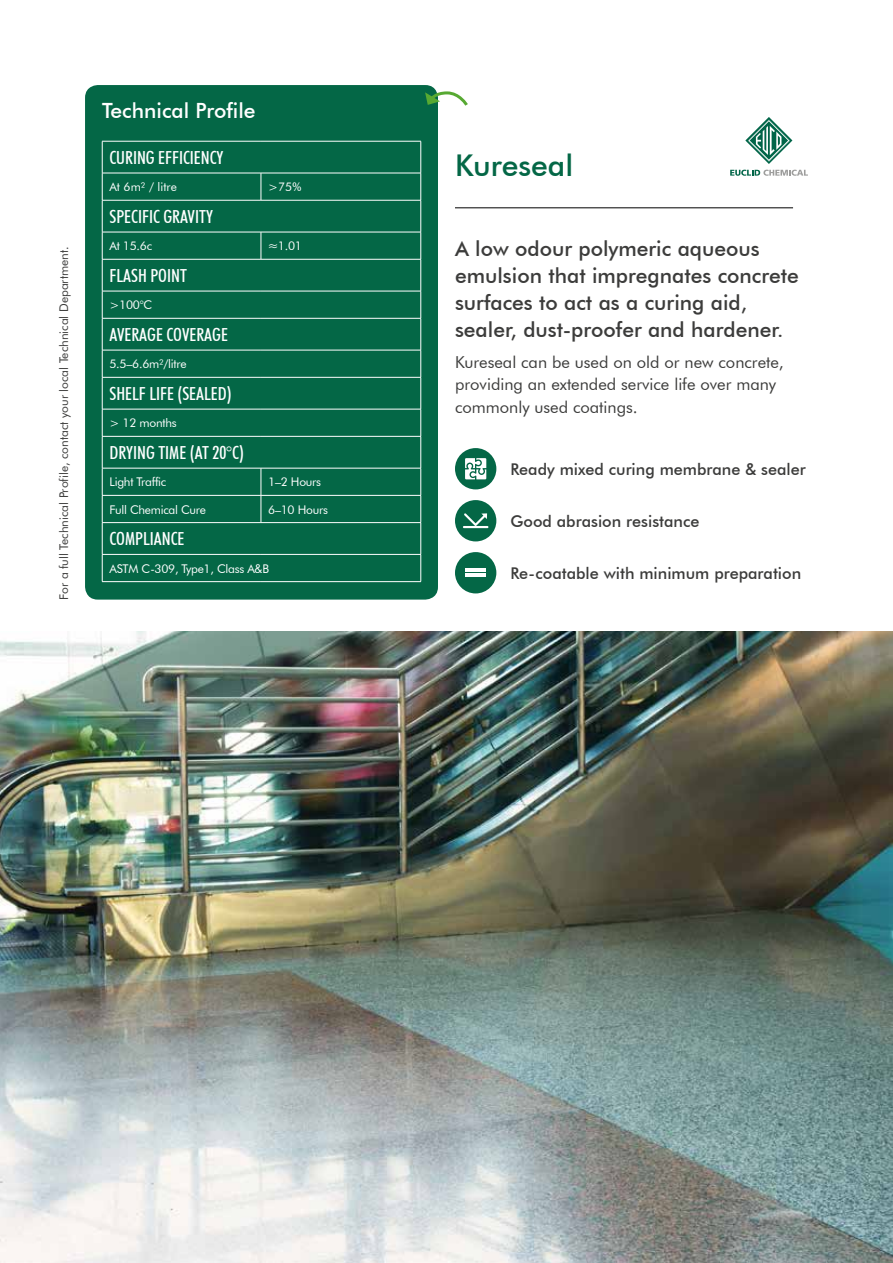
<style>
.page{position:relative;width:893px;height:1263px;background:#fff}
.page>*{position:absolute;margin:0;border:0;box-sizing:border-box;transform-origin:0 0}
.t1{font:500 30px "Futura BT";color:#046746}
.t2{font:500 21px/27px "Futura BT";color:#3c3c3b}
.t3{font:500 21px "Futura BT";color:#fff}
.t4{font:500 condensed 18px "Futura BT";color:#fff}
.t5{font:16.5px/22.5px "Futura BT";color:#3c3c3b}
.t6{font:500 16.2px "Futura BT";color:#3c3c3b}
.t7{font:12px "Futura BT";letter-spacing:-.02em;color:#fff}
.t8{font:12px "Futura BT";color:#3c3c3b}
.t9{font:12px "Futura BT";color:#fff}
</style>
<div class="page">
<div style="left:85px;top:85px;width:353px;height:515px;background:#046746;border-radius:13px"></div>
<hr style="left:102px;top:141px;width:1px;height:32px;background:#fff">
<hr style="left:102px;top:173px;width:159px;height:1px;background:#fff">
<hr style="left:261px;top:173px;width:160px;height:1px;background:#fff">
<hr style="left:102px;top:200px;width:159px;height:1px;background:#fff">
<hr style="left:102px;top:200px;width:1px;height:32px;background:#fff">
<hr style="left:261px;top:200px;width:160px;height:1px;background:#fff">
<hr style="left:421px;top:200px;width:1px;height:32px;background:#fff">
<hr style="left:102px;top:232px;width:159px;height:1px;background:#fff">
<hr style="left:261px;top:232px;width:160px;height:1px;background:#fff">
<hr style="left:102px;top:259px;width:159px;height:1px;background:#fff">
<hr style="left:102px;top:259px;width:1px;height:32px;background:#fff">
<hr style="left:261px;top:259px;width:160px;height:1px;background:#fff">
<hr style="left:421px;top:259px;width:1px;height:32px;background:#fff">
<hr style="left:102px;top:291px;width:159px;height:1px;background:#fff">
<hr style="left:261px;top:291px;width:160px;height:1px;background:#fff">
<hr style="left:102px;top:318px;width:159px;height:1px;background:#fff">
<hr style="left:102px;top:318px;width:1px;height:32px;background:#fff">
<hr style="left:261px;top:318px;width:160px;height:1px;background:#fff">
<hr style="left:421px;top:318px;width:1px;height:32px;background:#fff">
<hr style="left:102px;top:350px;width:159px;height:1px;background:#fff">
<hr style="left:261px;top:350px;width:160px;height:1px;background:#fff">
<hr style="left:102px;top:377px;width:159px;height:1px;background:#fff">
<hr style="left:102px;top:377px;width:1px;height:32px;background:#fff">
<hr style="left:261px;top:377px;width:160px;height:1px;background:#fff">
<hr style="left:421px;top:377px;width:1px;height:32px;background:#fff">
<hr style="left:102px;top:409px;width:159px;height:1px;background:#fff">
<hr style="left:261px;top:409px;width:160px;height:1px;background:#fff">
<hr style="left:102px;top:436px;width:159px;height:1px;background:#fff">
<hr style="left:102px;top:436px;width:1px;height:32px;background:#fff">
<hr style="left:261px;top:436px;width:160px;height:1px;background:#fff">
<hr style="left:421px;top:436px;width:1px;height:32px;background:#fff">
<hr style="left:102px;top:468px;width:159px;height:1px;background:#fff">
<hr style="left:261px;top:468px;width:160px;height:1px;background:#fff">
<hr style="left:102px;top:495px;width:159px;height:1px;background:#fff">
<hr style="left:261px;top:495px;width:160px;height:1px;background:#fff">
<hr style="left:102px;top:522px;width:159px;height:1px;background:#fff">
<hr style="left:102px;top:523px;width:1px;height:31px;background:#fff">
<hr style="left:261px;top:522px;width:160px;height:1px;background:#fff">
<hr style="left:421px;top:523px;width:1px;height:31px;background:#fff">
<hr style="left:102px;top:554px;width:159px;height:1px;background:#fff">
<hr style="left:261px;top:554px;width:160px;height:1px;background:#fff">
<hr style="left:102px;top:581px;width:159px;height:1px;background:#fff">
<hr style="left:261px;top:581px;width:160px;height:1px;background:#fff">
<svg style="left:102px;top:173px;width:1px;height:27px"></svg>
<svg style="left:261px;top:173px;width:1px;height:27px"></svg>
<svg style="left:421px;top:173px;width:1px;height:27px"></svg>
<svg style="left:102px;top:232px;width:1px;height:27px"></svg>
<svg style="left:261px;top:232px;width:1px;height:27px"></svg>
<svg style="left:421px;top:232px;width:1px;height:27px"></svg>
<svg style="left:102px;top:291px;width:1px;height:27px"></svg>
<svg style="left:421px;top:291px;width:1px;height:27px"></svg>
<svg style="left:102px;top:350px;width:1px;height:27px"></svg>
<svg style="left:421px;top:350px;width:1px;height:27px"></svg>
<svg style="left:102px;top:409px;width:1px;height:27px"></svg>
<svg style="left:421px;top:409px;width:1px;height:27px"></svg>
<svg style="left:102px;top:468px;width:1px;height:54px"></svg>
<svg style="left:261px;top:468px;width:1px;height:54px"></svg>
<svg style="left:421px;top:468px;width:1px;height:54px"></svg>
<svg style="left:102px;top:555px;width:1px;height:26px"></svg>
<svg style="left:421px;top:555px;width:1px;height:26px"></svg>
<hr style="left:102px;top:141px;width:159px;height:1px;background:#fff">
<hr style="left:261px;top:141px;width:160px;height:1px;background:#fff">
<hr style="left:421px;top:141px;width:1px;height:32px;background:#fff">
<svg style="left:425px;top:90px;width:43px;height:16px"></svg>
<hr style="left:455px;top:208px;width:338px;height:1px;background:#000">
<div style="left:455px;top:448px;width:41px;height:41px;background:#046746;border-radius:50%"></div>
<svg style="left:465px;top:458px;width:21px;height:21px"></svg>
<div style="left:455px;top:500px;width:41px;height:41px;background:#046746;border-radius:50%"></div>
<hr style="left:463px;top:526px;width:25px;height:2px;background:#fff">
<svg style="left:464px;top:513px;width:23px;height:13px"></svg>
<div style="left:455px;top:552px;width:41px;height:41px;background:#046746;border-radius:50%"></div>
<hr style="left:465px;top:573px;width:21px;height:4px;background:#fff">
<hr style="left:465px;top:569px;width:21px;height:3px;background:#fff">
<svg style="left:745px;top:117px;width:47px;height:47px"></svg>
<svg style="left:730px;top:170px;width:78px;height:6px"></svg>
<img style="left:0;top:631px;width:893px;height:632px">
<p class="t8" style="left:56px;top:600px;width:354px;rotate:-90deg">For a full Technical Profile, contact your local Technical Department.</p>
<h2 class="t3" style="left:102px;top:98px;width:155px">Technical Profile</h2>
<h3 class="t4" style="left:109px;top:147px;width:116px">CURING EFFICIENCY</h3>
<p class="t9" style="left:109px;top:180px;width:69px">At 6m² / litre</p>
<p class="t7" style="left:268px;top:180px;width:35px">&gt;75%</p>
<h3 class="t4" style="left:109px;top:206px;width:105px">SPECIFIC GRAVITY</h3>
<p class="t7" style="left:109px;top:239px;width:44px">At 15.6c</p>
<p class="t7" style="left:268px;top:239px;width:35px">≈1.01</p>
<h3 class="t4" style="left:109px;top:265px;width:79px">FLASH POINT</h3>
<p class="t7" style="left:109px;top:298px;width:44px">&gt;100°C</p>
<h3 class="t4" style="left:109px;top:324px;width:120px">AVERAGE COVERAGE</h3>
<p class="t7" style="left:109px;top:357px;width:79px">5.5–6.6m²/litre</p>
<h3 class="t4" style="left:109px;top:383px;width:124px">SHELF LIFE (SEALED)</h3>
<p class="t7" style="left:109px;top:416px;width:69px">&gt; 12 months</p>
<h3 class="t4" style="left:109px;top:442px;width:136px">DRYING TIME (AT 20°C)</h3>
<p class="t7" style="left:109px;top:475px;width:58px">Light Traffic</p>
<p class="t7" style="left:268px;top:475px;width:54px">1–2 Hours</p>
<p class="t7" style="left:109px;top:502px;width:98px">Full Chemical Cure</p>
<p class="t7" style="left:268px;top:502px;width:61px">6–10 Hours</p>
<h3 class="t4" style="left:109px;top:528px;width:77px">COMPLIANCE</h3>
<p class="t7" style="left:109px;top:561px;width:161px">ASTM C-309, Type1, Class A&amp;B</p>
<h1 class="t1" style="left:455px;top:147px;width:120px">Kureseal</h1>
<h2 class="t2" style="left:455px;top:235px;width:345px">A low odour polymeric aqueous emulsion that impregnates concrete surfaces to act as a curing aid, sealer, dust-proofer and hardener.</h2>
<h3 class="t5" style="left:455px;top:351px;width:330px">Kureseal can be used on old or new concrete, providing an extended service life over many commonly used coatings.</h3>
<h3 class="t6" style="left:510px;top:459px;width:297px">Ready mixed curing membrane &amp; sealer</h3>
<h3 class="t6" style="left:510px;top:511px;width:190px">Good abrasion resistance</h3>
<h3 class="t6" style="left:510px;top:563px;width:292px">Re-coatable with minimum preparation</h3>
</div>
